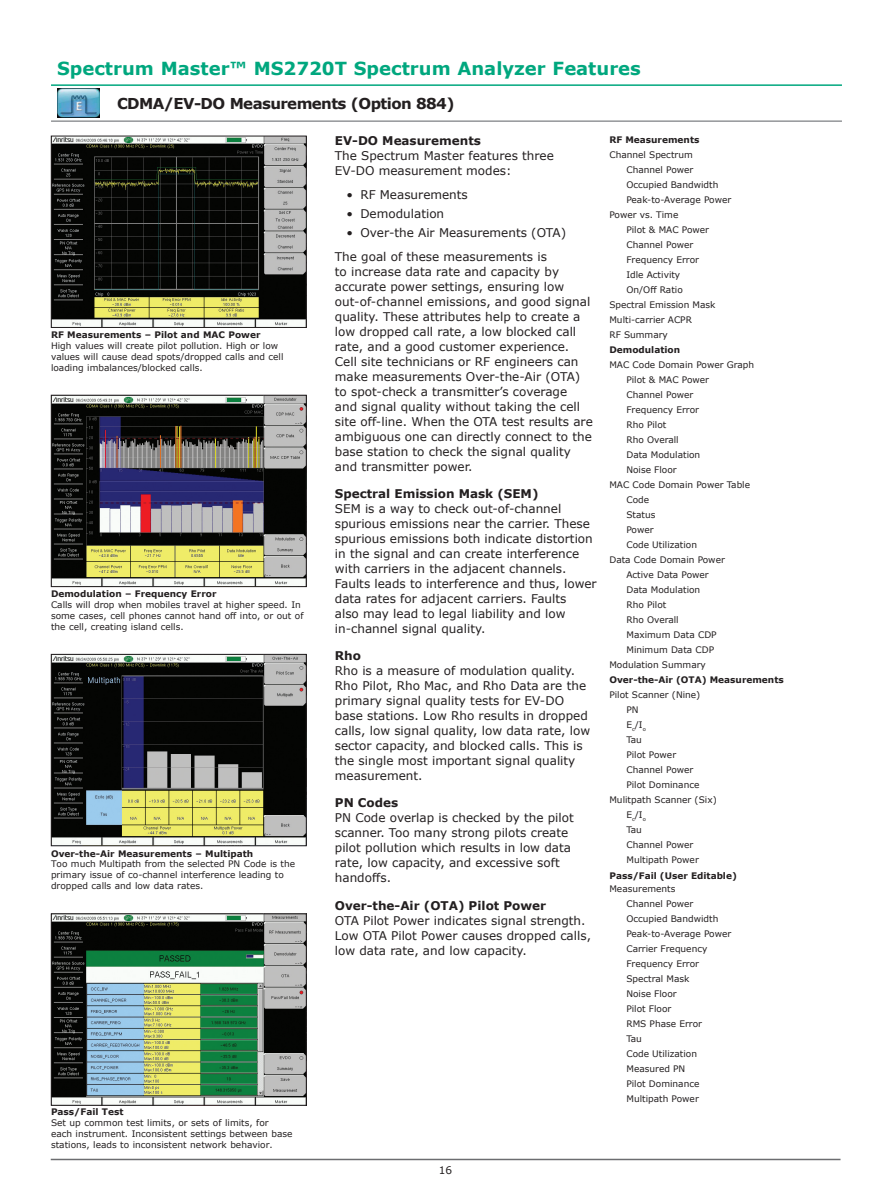
<style>
.page{position:relative;width:893px;height:1191px;background:#fff}
.page>*{position:absolute;margin:0;border:0;box-sizing:border-box;transform-origin:0 0}
.Masthead{font:700 18px "Verdana";color:#00a77e}
.Table_1st_level_head{font:700 15px "Verdana";letter-spacing:-.04em;color:#231f20}
.Body_text{font:12px/15px "Verdana";color:#231f20}
.Heading_1_Verdana_Bo{font:700 12px "Verdana";color:#231f20}
.t1{font:10.5px "Verdana";color:#231f20}
.Indented_Listings_Ve{font:9px/15px "Verdana";color:#231f20}
.Figure_Caption_Regul{font:9px/10.8px "Verdana";color:#231f20}
.Listings_Verdana_Reg{font:9px "Verdana";color:#231f20}
.Figure_Caption_Bold{font:700 9px "Verdana";color:#231f20}
.Listing_Heads_Verdan{font:700 9px "Verdana";color:#231f20}
</style>
<div class="page">
<hr style="left:51px;top:1158px;width:789px;height:2px;background:#6c6d70">
<hr style="left:51px;top:84px;width:791px;height:2px;background:#00a77e">
<hr style="left:51px;top:120px;width:791px;height:2px;background:#939598">
<img style="left:57px;top:89px;width:42px;height:29px">
<img style="left:53px;top:138px;width:251px;height:188px">
<div style="left:51px;top:136px;width:255px;height:192px;border:1px solid #231f20"></div>
<img style="left:53px;top:397px;width:251px;height:188px">
<div style="left:51px;top:395px;width:255px;height:192px;border:1px solid #231f20"></div>
<img style="left:53px;top:656px;width:251px;height:188px">
<div style="left:51px;top:654px;width:255px;height:192px;border:1px solid #231f20"></div>
<img style="left:53px;top:915px;width:251px;height:188px">
<div style="left:51px;top:913px;width:255px;height:192px;border:1px solid #231f20"></div>
<p class="Masthead" style="left:57px;top:56px;width:585px">Spectrum Master™ MS2720T Spectrum Analyzer Features</p>
<p class="Table_1st_level_head" style="left:117px;top:93px;width:339px">CDMA/EV-DO Measurements (Option 884)</p>
<p class="Listing_Heads_Verdan" style="left:609px;top:133px;width:92px">RF Measurements</p>
<p class="Listings_Verdana_Reg" style="left:609px;top:148px;width:85px">Channel Spectrum</p>
<p class="Indented_Listings_Ve" style="left:626px;top:162px;width:69px">Channel Power</p>
<p class="Indented_Listings_Ve" style="left:626px;top:177px;width:93px">Occupied Bandwidth</p>
<p class="Indented_Listings_Ve" style="left:626px;top:192px;width:106px">Peak-to-Average Power</p>
<p class="Listings_Verdana_Reg" style="left:609px;top:208px;width:70px">Power vs. Time</p>
<p class="Indented_Listings_Ve" style="left:626px;top:222px;width:84px">Pilot &amp; MAC Power</p>
<p class="Indented_Listings_Ve" style="left:626px;top:237px;width:69px">Channel Power</p>
<p class="Indented_Listings_Ve" style="left:626px;top:252px;width:74px">Frequency Error</p>
<p class="Indented_Listings_Ve" style="left:626px;top:267px;width:55px">Idle Activity</p>
<p class="Indented_Listings_Ve" style="left:626px;top:282px;width:58px">On/Off Ratio</p>
<p class="Listings_Verdana_Reg" style="left:609px;top:298px;width:108px">Spectral Emission Mask</p>
<p class="Listings_Verdana_Reg" style="left:609px;top:313px;width:84px">Multi-carrier ACPR</p>
<p class="Listings_Verdana_Reg" style="left:609px;top:328px;width:60px">RF Summary</p>
<p class="Listing_Heads_Verdan" style="left:609px;top:343px;width:72px">Demodulation</p>
<p class="Listings_Verdana_Reg" style="left:609px;top:358px;width:146px">MAC Code Domain Power Graph</p>
<p class="Indented_Listings_Ve" style="left:626px;top:372px;width:84px">Pilot &amp; MAC Power</p>
<p class="Indented_Listings_Ve" style="left:626px;top:387px;width:69px">Channel Power</p>
<p class="Indented_Listings_Ve" style="left:626px;top:402px;width:74px">Frequency Error</p>
<p class="Indented_Listings_Ve" style="left:626px;top:417px;width:41px">Rho Pilot</p>
<p class="Indented_Listings_Ve" style="left:626px;top:432px;width:54px">Rho Overall</p>
<p class="Indented_Listings_Ve" style="left:626px;top:447px;width:75px">Data Modulation</p>
<p class="Indented_Listings_Ve" style="left:626px;top:462px;width:52px">Noise Floor</p>
<p class="Listings_Verdana_Reg" style="left:609px;top:478px;width:142px">MAC Code Domain Power Table</p>
<p class="Indented_Listings_Ve" style="left:626px;top:492px;width:24px">Code</p>
<p class="Indented_Listings_Ve" style="left:626px;top:507px;width:31px">Status</p>
<p class="Indented_Listings_Ve" style="left:626px;top:522px;width:29px">Power</p>
<p class="Indented_Listings_Ve" style="left:626px;top:537px;width:72px">Code Utilization</p>
<p class="Listings_Verdana_Reg" style="left:609px;top:553px;width:117px">Data Code Domain Power</p>
<p class="Indented_Listings_Ve" style="left:626px;top:567px;width:84px">Active Data Power</p>
<p class="Indented_Listings_Ve" style="left:626px;top:582px;width:75px">Data Modulation</p>
<p class="Indented_Listings_Ve" style="left:626px;top:597px;width:41px">Rho Pilot</p>
<p class="Indented_Listings_Ve" style="left:626px;top:612px;width:54px">Rho Overall</p>
<p class="Indented_Listings_Ve" style="left:626px;top:627px;width:92px">Maximum Data CDP</p>
<p class="Indented_Listings_Ve" style="left:626px;top:642px;width:89px">Minimum Data CDP</p>
<p class="Listings_Verdana_Reg" style="left:609px;top:658px;width:98px">Modulation Summary</p>
<p class="Listing_Heads_Verdan" style="left:609px;top:673px;width:176px">Over-the-Air (OTA) Measurements</p>
<p class="Listings_Verdana_Reg" style="left:609px;top:688px;width:92px">Pilot Scanner (Nine)</p>
<p class="Indented_Listings_Ve" style="left:626px;top:702px;width:14px">PN</p>
<p class="Indented_Listings_Ve" style="left:626px;top:717px;width:21px">E<sub>c</sub>/I<sub>o</sub></p>
<p class="Indented_Listings_Ve" style="left:626px;top:732px;width:17px">Tau</p>
<p class="Indented_Listings_Ve" style="left:626px;top:747px;width:51px">Pilot Power</p>
<p class="Indented_Listings_Ve" style="left:626px;top:762px;width:69px">Channel Power</p>
<p class="Indented_Listings_Ve" style="left:626px;top:777px;width:75px">Pilot Dominance</p>
<p class="Listings_Verdana_Reg" style="left:609px;top:793px;width:109px">Mulitpath Scanner (Six)</p>
<p class="Indented_Listings_Ve" style="left:626px;top:807px;width:21px">E<sub>c</sub>/I<sub>o</sub></p>
<p class="Indented_Listings_Ve" style="left:626px;top:822px;width:17px">Tau</p>
<p class="Indented_Listings_Ve" style="left:626px;top:837px;width:69px">Channel Power</p>
<p class="Indented_Listings_Ve" style="left:626px;top:852px;width:74px">Multipath Power</p>
<p class="Listing_Heads_Verdan" style="left:609px;top:869px;width:129px">Pass/Fail (User Editable)</p>
<p class="Listings_Verdana_Reg" style="left:609px;top:883px;width:68px">Measurements</p>
<p class="Indented_Listings_Ve" style="left:626px;top:896px;width:69px">Channel Power</p>
<p class="Indented_Listings_Ve" style="left:626px;top:911px;width:93px">Occupied Bandwidth</p>
<p class="Indented_Listings_Ve" style="left:626px;top:926px;width:106px">Peak-to-Average Power</p>
<p class="Indented_Listings_Ve" style="left:626px;top:941px;width:82px">Carrier Frequency</p>
<p class="Indented_Listings_Ve" style="left:626px;top:956px;width:74px">Frequency Error</p>
<p class="Indented_Listings_Ve" style="left:626px;top:971px;width:65px">Spectral Mask</p>
<p class="Indented_Listings_Ve" style="left:626px;top:986px;width:52px">Noise Floor</p>
<p class="Indented_Listings_Ve" style="left:626px;top:1001px;width:46px">Pilot Floor</p>
<p class="Indented_Listings_Ve" style="left:626px;top:1016px;width:77px">RMS Phase Error</p>
<p class="Indented_Listings_Ve" style="left:626px;top:1031px;width:17px">Tau</p>
<p class="Indented_Listings_Ve" style="left:626px;top:1046px;width:72px">Code Utilization</p>
<p class="Indented_Listings_Ve" style="left:626px;top:1061px;width:75px">Measured PN<br>Pilot Dominance</p>
<p class="Indented_Listings_Ve" style="left:626px;top:1091px;width:74px">Multipath Power</p>
<p class="Heading_1_Verdana_Bo" style="left:335px;top:132px;width:148px">EV-DO Measurements</p>
<p class="Body_text" style="left:335px;top:148px;width:221px">The Spectrum Master features three<br>EV-DO measurement modes:</p>
<p class="Body_text" style="left:346px;top:187px;width:123px">• RF Measurements</p>
<p class="Body_text" style="left:346px;top:206px;width:99px">• Demodulation</p>
<p class="Body_text" style="left:346px;top:225px;width:221px">• Over-the Air Measurements (OTA)</p>
<p class="Body_text" style="left:335px;top:249px;width:260px">The goal of these measurements is<br>to increase data rate and capacity by accurate power settings, ensuring low out-of-channel emissions, and good signal quality. These attributes help to create a low dropped call rate, a low blocked call rate, and a good customer experience.<br>Cell site technicians or RF engineers can make measurements Over-the-Air (OTA) to spot-check a transmitter’s coverage<br>and signal quality without taking the cell site off-line. When the OTA test results are ambiguous one can directly connect to the base station to check the signal quality and transmitter power.</p>
<p class="Heading_1_Verdana_Bo" style="left:335px;top:485px;width:205px">Spectral Emission Mask (SEM)</p>
<p class="Body_text" style="left:335px;top:501px;width:263px">SEM is a way to check out-of-channel spurious emissions near the carrier. These spurious emissions both indicate distortion in the signal and can create interference with carriers in the adjacent channels.<br>Faults leads to interference and thus, lower data rates for adjacent carriers. Faults<br>also may lead to legal liability and low in-channel signal quality.</p>
<p class="Heading_1_Verdana_Bo" style="left:335px;top:647px;width:28px">Rho</p>
<p class="Body_text" style="left:335px;top:663px;width:257px">Rho is a measure of modulation quality.<br>Rho Pilot, Rho Mac, and Rho Data are the primary signal quality tests for EV-DO base stations. Low Rho results in dropped calls, low signal quality, low data rate, low sector capacity, and blocked calls. This is the single most important signal quality measurement.</p>
<p class="Heading_1_Verdana_Bo" style="left:335px;top:794px;width:65px">PN Codes</p>
<p class="Body_text" style="left:335px;top:810px;width:240px">PN Code overlap is checked by the pilot scanner. Too many strong pilots create pilot pollution which results in low data rate, low capacity, and excessive soft handoffs.</p>
<p class="Heading_1_Verdana_Bo" style="left:335px;top:896px;width:213px">Over-the-Air (OTA) Pilot Power</p>
<p class="Body_text" style="left:335px;top:912px;width:258px">OTA Pilot Power indicates signal strength.<br>Low OTA Pilot Power causes dropped calls, low data rate, and low capacity.</p>
<p class="Figure_Caption_Bold" style="left:51px;top:328px;width:211px">RF Measurements – Pilot and MAC Power</p>
<p class="Figure_Caption_Regul" style="left:51px;top:340px;width:234px">High values will create pilot pollution. High or low values will cause dead spots/dropped calls and cell loading imbalances/blocked calls.</p>
<p class="Figure_Caption_Bold" style="left:51px;top:588px;width:167px">Demodulation – Frequency Error</p>
<p class="Figure_Caption_Regul" style="left:51px;top:599px;width:254px">Calls will drop when mobiles travel at higher speed. In some cases, cell phones cannot hand off into, or out of the cell, creating island cells.</p>
<p class="Figure_Caption_Bold" style="left:51px;top:847px;width:204px">Over-the-Air Measurements – Multipath</p>
<p class="Figure_Caption_Regul" style="left:51px;top:858px;width:246px">Too much Multipath from the selected PN Code is the primary issue of co-channel interference leading to dropped calls and low data rates.</p>
<p class="Figure_Caption_Bold" style="left:51px;top:1105px;width:74px">Pass/Fail Test</p>
<p class="Figure_Caption_Regul" style="left:51px;top:1117px;width:243px">Set up common test limits, or sets of limits, for<br>each instrument. Inconsistent settings between base stations, leads to inconsistent network behavior.</p>
<p class="t1" style="left:439px;top:1162px;width:15px">16</p>
</div>
